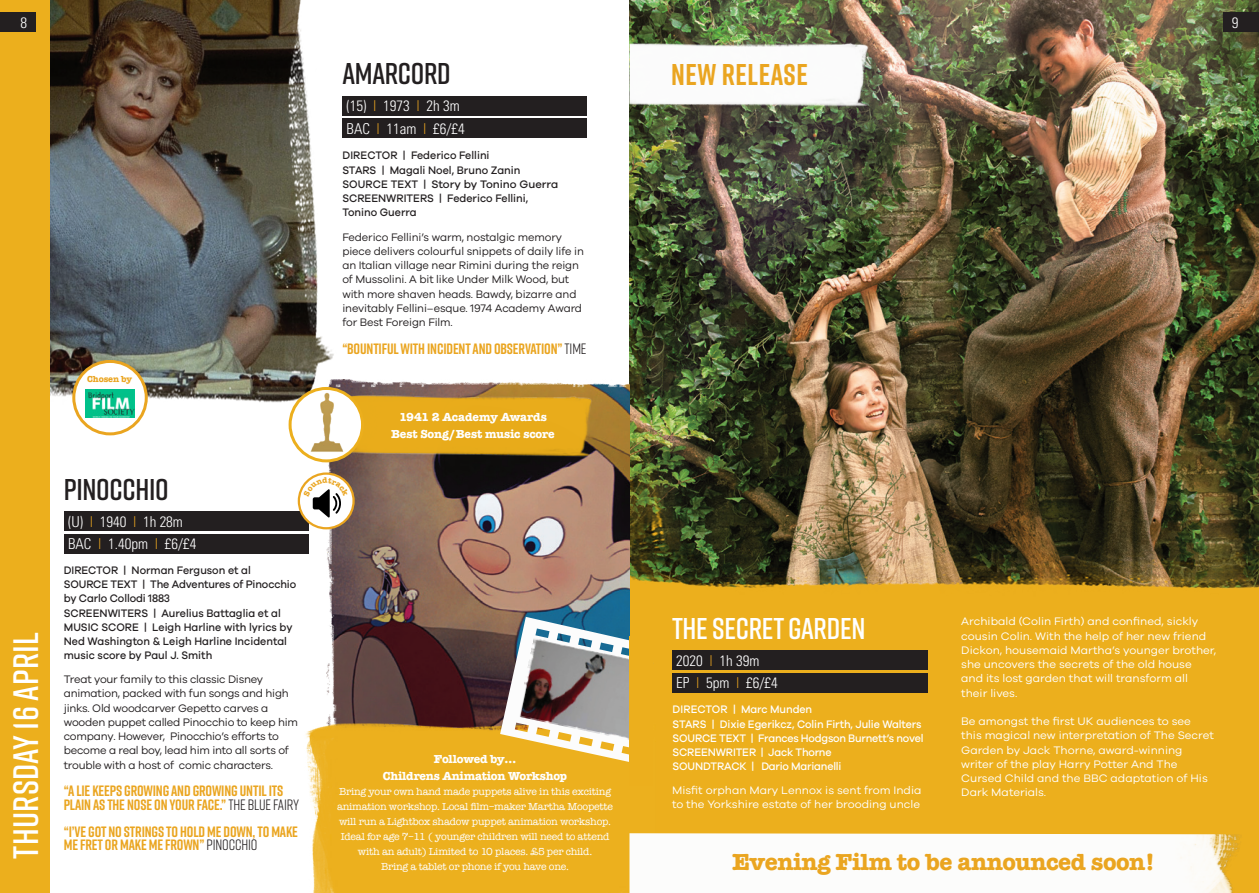
<style>
.page{position:relative;width:1259px;height:893px;background:#fff}
.page>*{position:absolute;margin:0;border:0;box-sizing:border-box;transform-origin:0 0}
.film_title{font:600 35.25px "Rift";letter-spacing:.01em;color:#fff}
.film_title-2{font:600 30px "Rift";letter-spacing:-.01em;color:#231f20}
.film_title-3{font:600 30px "Rift";letter-spacing:-.01em;color:#fff}
.guest_speaker{font:700 30px "Rift";letter-spacing:.02em;color:#eaa520}
.film_title-4{font:700 24px "American Typewriter";letter-spacing:-.02em;color:#eaa520}
.quote{font:700 15px/13.5px "Rift";letter-spacing:-.01em;color:#eaa520}
.film_details{font:300 condensed 15px "Univers";color:#fff}
.film_title-5{font:700 12px "American Typewriter";letter-spacing:-.02em;color:#fff}
.body{font:11.25px/14.2px "Galano Grotesque";letter-spacing:-.02em;color:#231f20}
.body-2{font:11.25px/14.2px "Galano Grotesque";color:#fff}
.Subtitle{font:500 11.25px/14.2px "Galano Grotesque";color:#231f20;scale:.95 1}
.Subtitle-2{font:500 11.25px "Galano Grotesque";letter-spacing:-.01em;color:#fff;scale:.95 1}
.film_title-6{font:10.5px/15px "American Typewriter";letter-spacing:-.02em;color:#fff;text-align:center}
.film_title-7{font:700 9px "American Typewriter";letter-spacing:-.01em;color:#eaa520}
.s1{color:#eaa520}
.s2{font-weight:400;color:#231f20}
</style>
<div class="page">
<div style="left:629px;top:0;width:630px;height:893px;background:#ecaf1d"></div>
<img style="left:629px;top:0;width:630px;height:617px">
<img style="left:49px;top:0;width:300px;height:405px">
<img style="left:326px;top:379px;width:303px;height:307px">
<img style="left:311px;top:388px;width:291px;height:75px">
<div style="left:290px;top:388px;width:72px;height:73px;background:#fff;border-radius:50%"></div>
<div style="left:288px;top:387px;width:76px;height:75px;border:3px solid #ecaf1d;border-radius:50%"></div>
<img style="left:308px;top:390px;width:36px;height:69px">
<div style="left:74px;top:361px;width:72px;height:73px;background:#fff;border-radius:50%"></div>
<div style="left:72px;top:360px;width:76px;height:75px;border:3px solid #eaa520;border-radius:50%"></div>
<img style="left:85px;top:389px;width:50px;height:29px">
<div style="left:64px;top:512px;width:244px;height:19px;background:#231f20"></div>
<div style="left:64px;top:534px;width:244px;height:19px;background:#231f20"></div>
<img style="left:306px;top:686px;width:323px;height:207px">
<div style="left:342px;top:96px;width:245px;height:20px;background:#231f20"></div>
<div style="left:342px;top:119px;width:245px;height:19px;background:#231f20"></div>
<div style="left:672px;top:650px;width:255px;height:20px;background:#231f20"></div>
<div style="left:672px;top:673px;width:255px;height:19px;background:#231f20"></div>
<svg style="left:500px;top:617px;width:130px;height:148px"></svg>
<img style="left:517px;top:636px;width:112px;height:106px">
<div style="left:629px;top:636px;width:24px;height:149px;background:#ecaf1d"></div>
<div style="left:629px;top:833px;width:611px;height:60px;background:#fcfcfb"></div>
<img style="left:629px;top:36px;width:308px;height:77px">
<svg style="left:299px;top:474px;width:54px;height:54px"></svg>
<div style="left:298px;top:472px;width:57px;height:57px;border:2px solid #eaa520;border-radius:50%"></div>
<div style="left:0;top:0;width:49px;height:893px;background:#ecaf1d"></div>
<div style="left:0;top:13px;width:36px;height:19px;background:#231f20"></div>
<div style="left:1223px;top:13px;width:36px;height:19px;background:#231f20"></div>
<svg style="left:303px;top:477px;width:46px;height:40px"></svg>
<h3 class="film_details" style="left:20px;top:14px;width:8px">8</h3>
<h3 class="film_details" style="left:1231px;top:14px;width:8px">9</h3>
<p class="film_title-7" style="left:87px;top:371px;width:46px">Chosen by</p>
<p class="film_title" style="left:1px;top:859px;width:228px;rotate:-90deg">THURSDAY 16 APRIL</p>
<p class="film_title-2" style="left:64px;top:468px;width:107px">PINOCCHIO</p>
<p class="film_details" style="left:68px;top:512px;width:116px">(U) <span class="s1">|</span> 1940 <span class="s1">|</span> 1h 28m</p>
<p class="film_details" style="left:68px;top:535px;width:130px">BAC <span class="s1">|</span> 1.40pm <span class="s1">|</span> £6/£4</p>
<p class="Subtitle" style="left:64px;top:562px;width:198px">DIRECTOR | Norman Ferguson et al</p>
<p class="Subtitle" style="left:64px;top:577px;width:246px">SOURCE TEXT | The Adventures of Pinocchio by Carlo Collodi 1883</p>
<p class="Subtitle" style="left:64px;top:605px;width:230px">SCREENWITERS | Aurelius Battaglia et al</p>
<p class="Subtitle" style="left:64px;top:619px;width:242px">MUSIC SCORE | Leigh Harline with lyrics by<br>Ned Washington &amp; Leigh Harline Incidental music score by Paul J. Smith</p>
<p class="body" style="left:64px;top:672px;width:236px">Treat your family to this classic Disney animation, packed with fun songs and high jinks. Old woodcarver Gepetto carves a wooden puppet called Pinocchio to keep him company. However, Pinocchio’s efforts to become a real boy, lead him into all sorts of trouble with a host of comic characters.</p>
<p class="quote" style="left:64px;top:784px;width:237px">“A LIE KEEPS GROWING AND GROWING UNTIL ITS<br>PLAIN AS THE NOSE ON YOUR FACE.” <span class="s2">THE BLUE FAIRY</span></p>
<p class="quote" style="left:64px;top:825px;width:236px">“I’VE GOT NO STRINGS TO HOLD ME DOWN, TO MAKE<br>ME FRET OR MAKE ME FROWN” <span class="s2">PINOCCHIO</span></p>
<p class="film_title-2" style="left:342px;top:52px;width:110px">AMARCORD</p>
<p class="film_details" style="left:347px;top:97px;width:115px">(15) <span class="s1">|</span> 1973 <span class="s1">|</span> 2h 3m</p>
<p class="film_details" style="left:347px;top:120px;width:120px">BAC <span class="s1">|</span> 11am <span class="s1">|</span> £6/£4</p>
<p class="Subtitle" style="left:342px;top:148px;width:156px">DIRECTOR | Federico Fellini</p>
<p class="Subtitle" style="left:342px;top:162px;width:189px">STARS | Magali Noel, Bruno Zanin</p>
<p class="Subtitle" style="left:342px;top:177px;width:229px">SOURCE TEXT | Story by Tonino Guerra</p>
<p class="Subtitle" style="left:342px;top:191px;width:197px">SCREENWRITERS | Federico Fellini,<br>Tonino Guerra</p>
<p class="body" style="left:342px;top:229px;width:243px">Federico Fellini’s warm, nostalgic memory piece delivers colourful snippets of daily life in an Italian village near Rimini during the reign of Mussolini. A bit like Under Milk Wood, but with more shaven heads. Bawdy, bizarre and inevitably Fellini–esque. 1974 Academy Award for Best Foreign Film.</p>
<p class="quote" style="left:342px;top:342px;width:246px">“BOUNTIFUL WITH INCIDENT AND OBSERVATION” <span class="s2">TIME</span></p>
<p class="film_title-5" style="left:399px;top:407px;width:149px">1941 2 Academy Awards</p>
<p class="film_title-5" style="left:391px;top:423px;width:165px">Best Song/Best music score</p>
<p class="film_title-5" style="left:434px;top:749px;width:84px">Followed by…</p>
<p class="film_title-5" style="left:383px;top:765px;width:186px">Childrens Animation Workshop</p>
<p class="film_title-6" style="left:337px;top:783px;width:277px">Bring your own hand made puppets alive in this exciting animation workshop. Local film–maker Martha Moopette will run a Lightbox shadow puppet animation workshop.<br>Ideal for age 7–11 ( younger children will need to attend with an adult) Limited to 10 places. £5 per child.<br>Bring a tablet or phone if you have one.</p>
<p class="guest_speaker" style="left:671px;top:53px;width:138px">NEW RELEASE</p>
<p class="film_title-3" style="left:672px;top:607px;width:195px">THE SECRET GARDEN</p>
<p class="film_details" style="left:676px;top:651px;width:85px">2020 <span class="s1">|</span> 1h 39m</p>
<p class="film_details" style="left:676px;top:674px;width:103px">EP <span class="s1">|</span> 5pm <span class="s1">|</span> £6/£4</p>
<p class="Subtitle-2" style="left:672px;top:703px;width:148px">DIRECTOR | Marc Munden</p>
<p class="Subtitle-2" style="left:672px;top:717px;width:264px">STARS | Dixie Egerikcz, Colin Firth, Julie Walters</p>
<p class="Subtitle-2" style="left:672px;top:731px;width:266px">SOURCE TEXT | Frances Hodgson Burnett’s novel</p>
<p class="Subtitle-2" style="left:672px;top:745px;width:169px">SCREENWRITER | Jack Thorne</p>
<p class="Subtitle-2" style="left:672px;top:760px;width:179px">SOUNDTRACK | Dario Marianelli</p>
<p class="body-2" style="left:672px;top:783px;width:251px">Misfit orphan Mary Lennox is sent from India to the Yorkshire estate of her brooding uncle</p>
<p class="body-2" style="left:961px;top:614px;width:256px">Archibald (Colin Firth) and confined, sickly cousin Colin. With the help of her new friend Dickon, housemaid Martha’s younger brother, she uncovers the secrets of the old house and its lost garden that will transform all their lives.</p>
<p class="body-2" style="left:961px;top:714px;width:254px">Be amongst the first UK audiences to see this magical new interpretation of The Secret Garden by Jack Thorne, award-winning writer of the play Harry Potter And The Cursed Child and the BBC adaptation of His Dark Materials.</p>
<p class="film_title-4" style="left:732px;top:842px;width:425px">Evening Film to be announced soon!</p>
</div>
